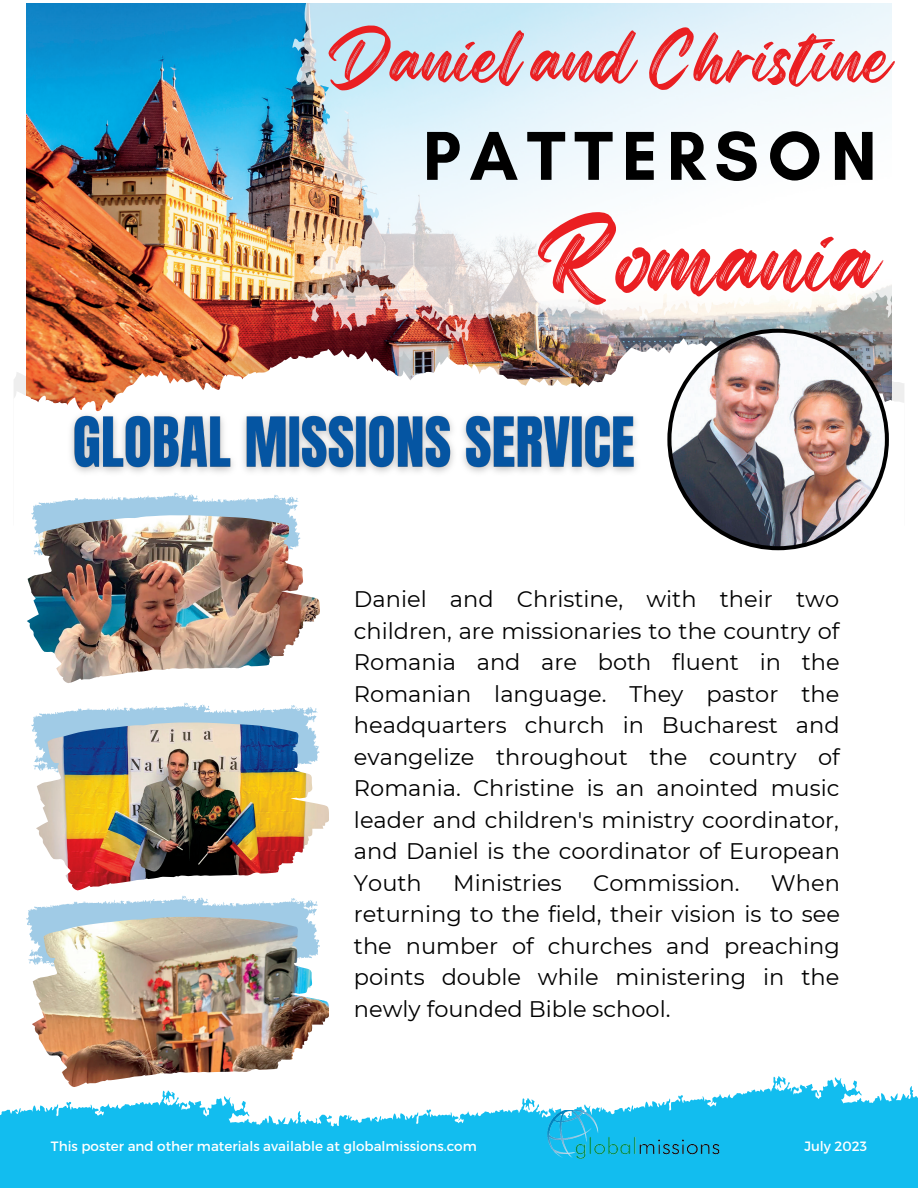
<style>
.page{position:relative;width:918px;height:1188px;background:#fff}
.page>*{position:absolute;margin:0;border:0;box-sizing:border-box;transform-origin:0 0}
.t1{font:89.4px "Regular Brush";color:#ea1f22}
.t2{font:700 70.5px "Glacial Indifference";letter-spacing:.125em;color:#000}
.t3{font:65.1px "Regular Brush";color:#ea1f22}
.t4{font:22.5px/31.5px "Montserrat";color:#000;text-align:justify}
.t5{font:13.5px "Montserrat";color:#fff}
</style>
<div class="page">
<img style="left:26px;top:3px;width:266px;height:316px">
<svg style="left:26px;top:319px;width:266px;height:19px"></svg>
<img style="left:14px;top:338px;width:890px;height:66px">
<svg style="left:292px;top:3px;width:612px;height:354px"></svg>
<svg style="left:31px;top:500px;width:268px;height:15px"></svg>
<svg style="left:26px;top:896px;width:292px;height:68px"></svg>
<svg style="left:31px;top:703px;width:287px;height:67px"></svg>
<img style="left:27px;top:515px;width:292px;height:168px">
<img style="left:36px;top:722px;width:293px;height:169px">
<img style="left:32px;top:917px;width:297px;height:170px">
<svg style="left:262px;top:1040px;width:656px;height:148px"></svg>
<svg style="left:0;top:1090px;width:616px;height:98px;fill:#12bdef"></svg>
<img style="left:667px;top:329px;width:222px;height:221px">
<img style="left:543px;top:1111px;width:179px;height:52px">
<img style="left:60px;top:389px;width:588px;height:111px">
<p class="t3" style="left:327px;top:6px;width:566px">Daniel and Christine</p>
<p class="t2" style="left:423px;top:113px;width:455px">PATTERSON</p>
<p class="t1" style="left:535px;top:188px;width:343px">Romania</p>
<p class="t4" style="left:354px;top:583px;width:487px">Daniel and Christine, with their two children, are missionaries to the country of Romania and are both fluent in the Romanian language. They pastor the headquarters church in Bucharest and evangelize throughout the country of Romania. Christine is an anointed music leader and children's ministry coordinator, and Daniel is the coordinator of European Youth</p>
<p class="t4" style="left:354px;top:867px;width:488px;text-indent:417px">When returning to the field, their vision is to see the number of churches and preaching points double while ministering in the newly founded Bible school.</p>
<p class="t4" style="left:453px;top:867px;width:110px">Ministries</p>
<p class="t4" style="left:593px;top:867px;width:148px">Commission.</p>
<p class="t5" style="left:51px;top:1137px;width:427px">This poster and other materials available at globalmissions.com</p>
<p class="t5" style="left:804px;top:1137px;width:64px">July 2023</p>
</div>
